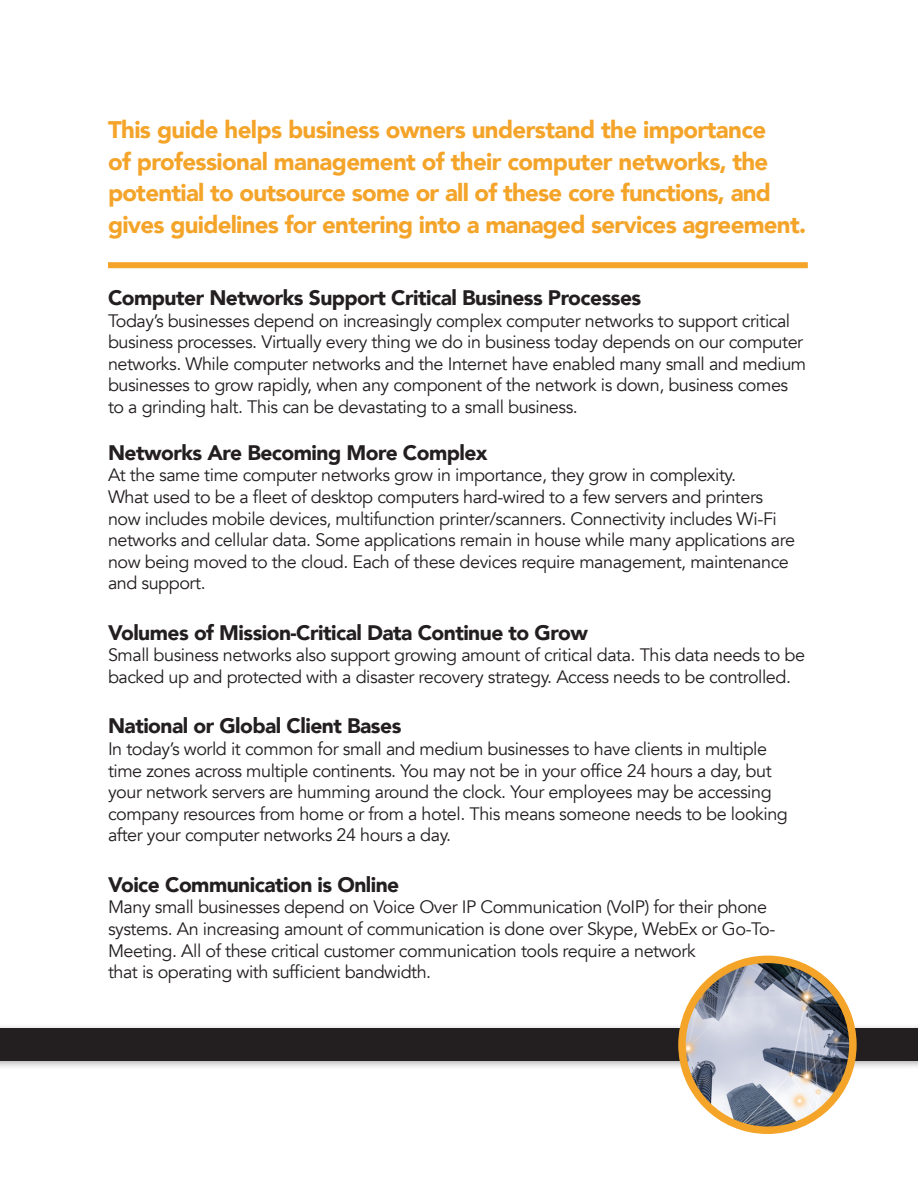
<style>
.page{position:relative;width:918px;height:1188px;background:#fff}
.page>*{position:absolute;margin:0;border:0;box-sizing:border-box;transform-origin:0 0}
.t1{font:900 24px/31.5px "Avenir";letter-spacing:-.03em;color:#f4a429}
.t2{font:900 21px "Avenir";letter-spacing:-.025em;color:#231f20}
.t3{font:18px/21.6px "Avenir";letter-spacing:-.025em;color:#231f20}
</style>
<div class="page">
<div style="left:0;top:1024px;width:918px;height:46px;background:#231f20;opacity:.35"></div>
<div style="left:0;top:1029px;width:918px;height:32px;background:#231f20"></div>
<img style="left:682px;top:960px;width:170px;height:170px">
<div style="left:678px;top:956px;width:179px;height:178px;border:8px solid #f4a429;border-radius:50%"></div>
<div style="left:911px;top:1024px;width:7px;height:46px;background:#231f20;opacity:.35"></div>
<hr style="left:917px;top:1029px;width:1px;height:32px;background:#231f20">
<div style="left:108px;top:262px;width:700px;height:6px;background:#f4a429"></div>
<p class="t1" style="left:108px;top:114px;width:700px">This guide helps business owners understand the importance<br>of professional management of their computer networks, the potential to outsource some or all of these core functions, and gives guidelines for entering into a managed services agreement.</p>
<p class="t2" style="left:108px;top:280px;width:535px">Computer Networks Support Critical Business Processes</p>
<p class="t3" style="left:108px;top:310px;width:700px">Today’s businesses depend on increasingly complex computer networks to support critical business processes. Virtually every thing we do in business today depends on our computer networks. While computer networks and the Internet have enabled many small and medium businesses to grow rapidly, when any component of the network is down, business comes to a grinding halt. This can be devastating to a small business.</p>
<p class="t2" style="left:108px;top:434px;width:381px">Networks Are Becoming More Complex</p>
<p class="t3" style="left:108px;top:465px;width:689px">At the same time computer networks grow in importance, they grow in complexity.<br>What used to be a fleet of desktop computers hard-wired to a few servers and printers now includes mobile devices, multifunction printer/scanners. Connectivity includes Wi-Fi networks and cellular data. Some applications remain in house while many applications are now being moved to the cloud. Each of these devices require management, maintenance and support.</p>
<p class="t2" style="left:108px;top:614px;width:481px">Volumes of Mission-Critical Data Continue to Grow</p>
<p class="t3" style="left:108px;top:645px;width:699px">Small business networks also support growing amount of critical data. This data needs to be backed up and protected with a disaster recovery strategy. Access needs to be controlled.</p>
<p class="t2" style="left:108px;top:708px;width:295px">National or Global Client Bases</p>
<p class="t3" style="left:108px;top:738px;width:681px">In today’s world it common for small and medium businesses to have clients in multiple time zones across multiple continents. You may not be in your office 24 hours a day, but your network servers are humming around the clock. Your employees may be accessing company resources from home or from a hotel. This means someone needs to be looking after your computer networks 24 hours a day.</p>
<p class="t2" style="left:108px;top:866px;width:293px">Voice Communication is Online</p>
<p class="t3" style="left:108px;top:897px;width:669px">Many small businesses depend on Voice Over IP Communication (VoIP) for their phone systems. An increasing amount of communication is done over Skype, WebEx or Go-To-Meeting. All of these critical customer communication tools require a network<br>that is operating with sufficient bandwidth.</p>
</div>
